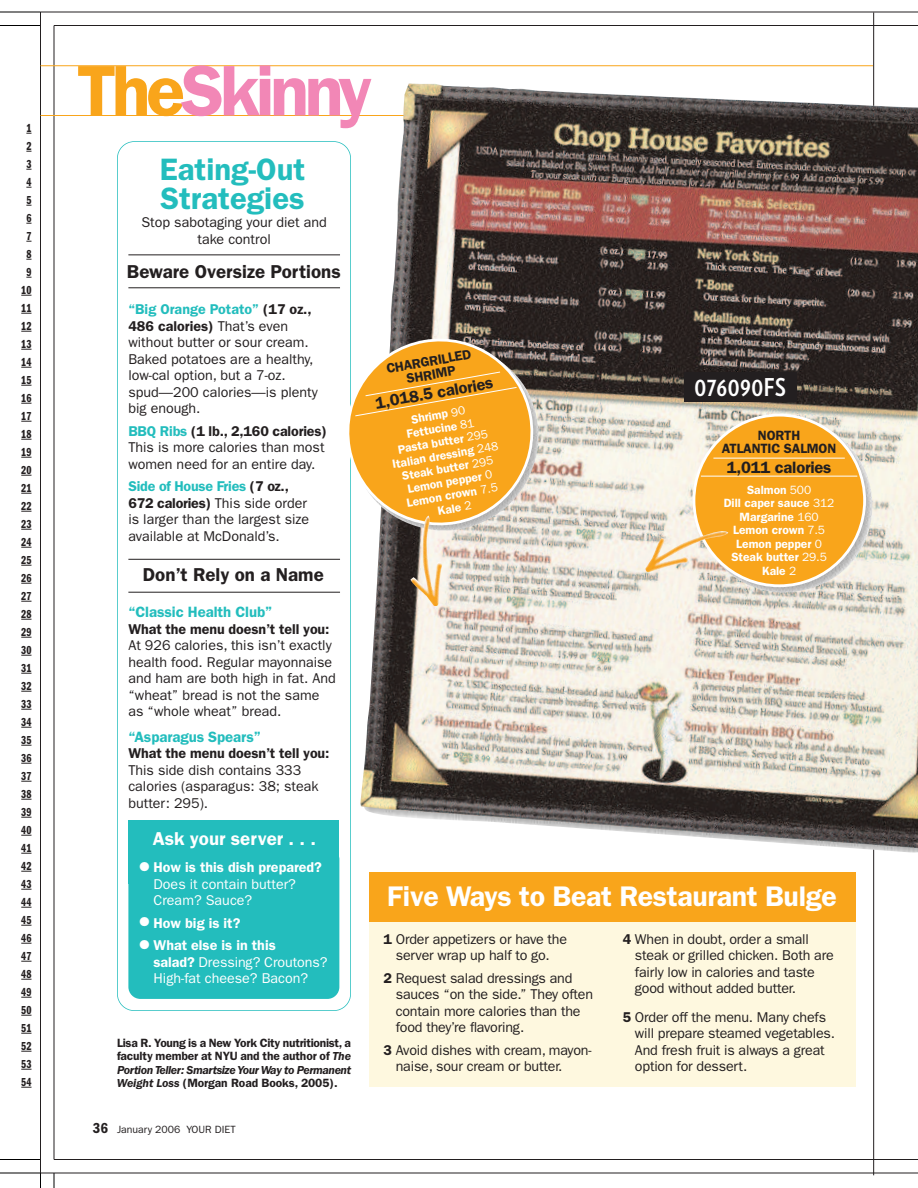
<style>
.page{position:relative;width:918px;height:1188px;background:#fff}
.page>*{position:absolute;margin:0;border:0;box-sizing:border-box;transform-origin:0 0}
.t1{font:600 72px "Franklin Gothic";letter-spacing:-.06em;color:#f287b6}
.t2{font:600 31.05px/28.5px "Franklin Gothic";color:#23bdbd}
.t3{font:600 28.5px "Franklin Gothic";letter-spacing:-.01em;color:#fff}
.t4{font:700 24.45px "Guggenheim Condensed";letter-spacing:.02em;color:#fff}
.t5{font:600 18.75px "Franklin Gothic";color:#231f20}
.t6{font:600 18.75px "Franklin Gothic";color:#fff}
.t7{font:600 16.5px "Franklin Gothic";letter-spacing:-.01em;color:#231f20}
.t8{font:600 15px "Franklin Gothic";letter-spacing:-.005em;color:#23bdbd}
.t9{font:14.25px/16.5px "Franklin Gothic";color:#231f20}
.t10{font:14.25px/16.5px "Franklin Gothic";color:#fff}
.t11{font:600 14.25px "Franklin Gothic";letter-spacing:-.005em;color:#231f20}
.t12{font:600 14.25px "Franklin Gothic";color:#fff}
.t13{font:600 13.5px/13.5px "Franklin Gothic";letter-spacing:-.01em;color:#231f20;text-align:center}
.t14{font:600 12px/13.5px "Franklin Gothic";color:#fff;text-align:center}
.t15{font:600 12px/13.5px "Franklin Gothic";letter-spacing:-.01em;color:#231f20;text-align:justify}
.t16{font:12px/18px "Franklin Gothic Demi Cmpr";color:#231f20;text-align:center}
.t17{font:10.5px "Franklin Gothic";color:#231f20}
.s1{color:#f9a51b}
.s2{font-weight:600;color:#23bdbd}
.s3{font-weight:600}
.s4{font-style:italic}
.s5{font-weight:600;font-stretch:condensed;font-size:15px}
.s6{font-weight:400}
</style>
<div class="page">
<div style="left:117px;top:141px;width:234px;height:870px;border:2px solid #23bdbd;border-radius:17px"></div>
<div style="left:128px;top:847px;width:211px;height:152px;background:#23bdbd;border-radius:12px"></div>
<div style="left:128px;top:820px;width:211px;height:63px;background:#23bdbd"></div>
<div style="left:369px;top:884px;width:486px;height:203px;background:#fef8df"></div>
<div style="left:369px;top:872px;width:486px;height:49px;background:#f9a51b"></div>
<svg style="left:54px;top:1174px;width:1px;height:14px"></svg>
<svg style="left:40px;top:1174px;width:1px;height:14px"></svg>
<hr style="left:0;top:1173px;width:41px;height:1px;background:#000">
<hr style="left:0;top:1159px;width:41px;height:1px;background:#000">
<hr style="left:0;top:12px;width:41px;height:1px;background:#000">
<hr style="left:0;top:25px;width:41px;height:1px;background:#000">
<hr style="left:41px;top:1173px;width:877px;height:1px;background:#231f20">
<hr style="left:54px;top:1159px;width:864px;height:1px;background:#231f20">
<hr style="left:40px;top:12px;width:1px;height:1161px;background:#231f20">
<hr style="left:54px;top:25px;width:1px;height:1134px;background:#231f20">
<hr style="left:54px;top:25px;width:864px;height:1px;background:#231f20">
<hr style="left:41px;top:12px;width:877px;height:1px;background:#231f20">
<hr style="left:41px;top:115px;width:832px;height:1px;background:#f9a51b">
<hr style="left:41px;top:65px;width:832px;height:1px;background:#f9a51b">
<hr style="left:873px;top:12px;width:1px;height:1163px;background:#231f20">
<img style="left:360px;top:83px;width:558px;height:765px">
<hr style="left:128px;top:592px;width:212px;height:1px;background:#231f20">
<hr style="left:128px;top:559px;width:212px;height:1px;background:#231f20">
<hr style="left:128px;top:287px;width:212px;height:1px;background:#231f20">
<hr style="left:128px;top:254px;width:212px;height:1px;background:#231f20">
<img style="left:695px;top:415px;width:179px;height:178px">
<svg style="left:693px;top:414px;width:173px;height:173px"></svg>
<hr style="left:713px;top:458px;width:132px;height:1px;background:#fff">
<hr style="left:701px;top:476px;width:156px;height:1px;background:#fff">
<img style="left:410px;top:533px;width:32px;height:73px">
<img style="left:645px;top:529px;width:83px;height:44px">
<svg style="left:348px;top:331px;width:193px;height:202px"></svg>
<div style="left:684px;top:372px;width:112px;height:30px;background:#231f20"></div>
<p class="t16" style="left:21px;top:119px;width:12px">1<br>2<br>3<br>4<br>5<br>6<br>7<br>8<br>9<br>10<br>11<br>12<br>13<br>14<br>15<br>16<br>17<br>18<br>19<br>20<br>21<br>22<br>23<br>24<br>25<br>26<br>27<br>28<br>29<br>30<br>31<br>32<br>33<br>34<br>35<br>36<br>37<br>38<br>39<br>40<br>41<br>42<br>43<br>44<br>45<br>46<br>47<br>48<br>49<br>50<br>51<br>52<br>53<br>54</p>
<h1 class="t1" style="left:77px;top:65px;width:296px"><span class="s1">The</span>Skinny</h1>
<h2 class="t2" style="left:160px;top:158px;width:147px">Eating-Out<br>Strategies</h2>
<p class="t9" style="left:141px;top:215px;width:187px;text-align:center">Stop sabotaging your diet and take control</p>
<h3 class="t5" style="left:127px;top:264px;width:215px">Beware Oversize Portions</h3>
<p class="t9" style="left:128px;top:302px;width:191px"><span class="s2">“Big Orange Potato”</span> <span class="s3">(17 oz.,<br>486 calories)</span> That’s even without butter or sour cream.<br>Baked potatoes are a healthy, low-cal option, but a 7-oz. spud—200 calories—is plenty big enough.</p>
<p class="t9" style="left:128px;top:424px;width:200px"><span class="s2">BBQ Ribs</span> <span class="s3">(1 lb., 2,160 calories)<br></span>This is more calories than most women need for an entire day.</p>
<p class="t9" style="left:128px;top:479px;width:182px"><span class="s2">Side of House Fries</span> <span class="s3">(7 oz.,<br>672 calories)</span> This side order is larger than the largest size available at McDonald’s.</p>
<h3 class="t5" style="left:143px;top:568px;width:182px">Don’t Rely on a Name</h3>
<p class="t8" style="left:128px;top:607px;width:145px">“Classic Health Club”</p>
<p class="t11" style="left:128px;top:624px;width:203px">What the menu doesn’t tell you:</p>
<p class="t9" style="left:128px;top:638px;width:209px">At 926 calories, this isn’t exactly health food. Regular mayonnaise and ham are both high in fat. And “wheat” bread is not the same as “whole wheat” bread.</p>
<p class="t8" style="left:128px;top:731px;width:134px">“Asparagus Spears”</p>
<p class="t11" style="left:128px;top:748px;width:203px">What the menu doesn’t tell you:</p>
<p class="t9" style="left:128px;top:763px;width:192px">This side dish contains 333 calories (asparagus: 38; steak butter: 295).</p>
<h3 class="t6" style="left:153px;top:832px;width:165px">Ask your server . . .</h3>
<p class="t10" style="left:154px;top:861px;width:170px;text-indent:-14px">● <span class="s3">How is this dish prepared?<br></span>Does it contain butter?<br>Cream? Sauce?</p>
<p class="t12" style="left:139px;top:918px;width:102px">● How big is it?</p>
<p class="t10" style="left:154px;top:939px;width:175px;text-indent:-14px">● <span class="s3">What else is in this<br>salad?</span> Dressing? Croutons?<br>High-fat cheese? Bacon?</p>
<p class="t15" style="left:117px;top:1037px;width:236px">Lisa R. Young is a New York City nutritionist, a faculty member at NYU and the author of <span class="s4">The Portion Teller: Smartsize Your Way to Permanent Weight Loss</span> (Morgan Road Books, 2005).</p>
<p class="t17" style="left:93px;top:1125px;width:144px"><span class="s5">36</span> January 2006 YOUR DIET</p>
<p class="t13" style="left:386px;top:363px;width:87px;rotate:-10deg">CHARGRILLED<br>SHRIMP</p>
<p class="t7" style="left:375px;top:397px;width:121px;rotate:-10deg">1,018.5 calories</p>
<p class="t14" style="left:385px;top:419px;width:109px;rotate:-10deg">Shrimp <span class="s6">90<br></span>Fettucine <span class="s6">81<br></span>Pasta butter <span class="s6">295<br></span>Italian dressing <span class="s6">248<br></span>Steak butter <span class="s6">295<br></span>Lemon pepper <span class="s6">0<br></span>Lemon crown <span class="s6">7.5<br></span>Kale <span class="s6">2</span></p>
<h3 class="t4" style="left:695px;top:374px;width:93px">076090FS</h3>
<p class="t13" style="left:722px;top:430px;width:116px">NORTH<br>ATLANTIC SALMON</p>
<p class="t7" style="left:727px;top:461px;width:106px">1,011 calories</p>
<p class="t14" style="left:724px;top:484px;width:112px">Salmon <span class="s6">500<br></span>Dill caper sauce <span class="s6">312<br></span>Margarine <span class="s6">160<br></span>Lemon crown <span class="s6">7.5<br></span>Lemon pepper <span class="s6">0<br></span>Steak butter <span class="s6">29.5<br></span>Kale <span class="s6">2</span></p>
<h3 class="t3" style="left:387px;top:886px;width:451px">Five Ways to Beat Restaurant Bulge</h3>
<p class="t9" style="left:384px;top:932px;width:185px;text-align:center"><span class="s3">1</span> Order appetizers or have the server wrap up half to go.</p>
<p class="t9" style="left:396px;top:971px;width:199px;text-indent:-12px"><span class="s3">2</span> Request salad dressings and sauces “on the side.” They often contain more calories than the food they’re flavoring.</p>
<p class="t9" style="left:396px;top:1043px;width:197px;text-indent:-12px"><span class="s3">3</span> Avoid dishes with cream, mayon&shy;naise, sour cream or butter.</p>
<p class="t9" style="left:635px;top:932px;width:200px;text-indent:-12px"><span class="s3">4</span> When in doubt, order a small steak or grilled chicken. Both are fairly low in calories and taste good without added butter.</p>
<p class="t9" style="left:635px;top:1010px;width:202px;text-indent:-12px"><span class="s3">5</span> Order off the menu. Many chefs will prepare steamed vegetables.<br>And fresh fruit is always a great option for dessert.</p>
</div>
